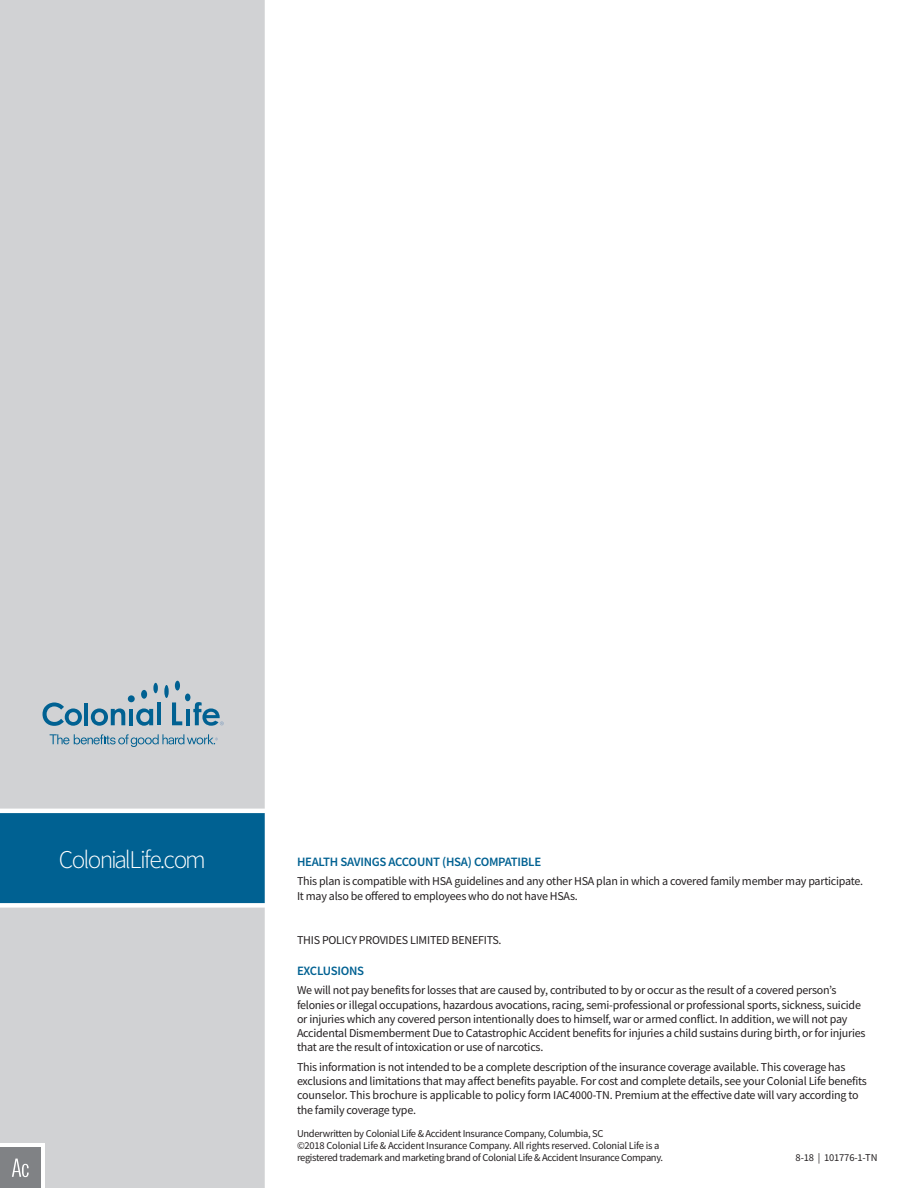
<style>
.page{position:relative;width:918px;height:1188px;background:#fff}
.page>*{position:absolute;margin:0;border:0;box-sizing:border-box;transform-origin:0 0}
.t1{font:300 25.5px "Source Sans Pro";letter-spacing:-.07em;color:#fff}
.DIsclaimer_Subhead{font:600 12.75px "Source Sans Pro";letter-spacing:-.02em;color:#006192}
.Footnote{font:12px/14.2px "Source Sans Pro";letter-spacing:-.02em;color:#231f20}
.DIsclaimer_Subhead-2{font:12px "Source Sans Pro";letter-spacing:-.02em;color:#231f20}
.footnote{font:10.5px/12px "Source Sans Pro";letter-spacing:-.03em;color:#231f20}
.Copyright_Line{font:10.5px "Source Sans Pro";letter-spacing:-.015em;color:#231f20}
</style>
<div class="page">
<div style="left:0;top:0;width:266px;height:1188px;background:#d1d2d4"></div>
<div style="left:0;top:811px;width:265px;height:94px;background:#006192"></div>
<div style="left:0;top:903px;width:270px;height:5px;background:#fff"></div>
<hr style="left:0;top:809px;width:270px;height:4px;background:#fff">
<hr style="left:265px;top:0;width:4px;height:1188px;background:#fff">
<svg style="left:43px;top:702px;width:39px;height:24px"></svg>
<hr style="left:84px;top:703px;width:4px;height:22px;background:#006192">
<svg style="left:91px;top:708px;width:34px;height:18px"></svg>
<hr style="left:129px;top:709px;width:4px;height:16px;background:#006192">
<svg style="left:136px;top:708px;width:17px;height:18px"></svg>
<hr style="left:157px;top:702px;width:4px;height:23px;background:#006192">
<div style="left:164px;top:685px;width:5px;height:13px;background:#006192;border-radius:50%"></div>
<div style="left:128px;top:695px;width:7px;height:7px;background:#006192;border-radius:50%"></div>
<div style="left:141px;top:690px;width:6px;height:9px;background:#006192;border-radius:50%"></div>
<div style="left:175px;top:681px;width:5px;height:10px;background:#006192;border-radius:50%"></div>
<div style="left:153px;top:683px;width:5px;height:10px;background:#006192;border-radius:50%"></div>
<svg style="left:172px;top:694px;width:52px;height:32px"></svg>
<svg style="left:50px;top:734px;width:168px;height:13px"></svg>
<div style="left:0;top:1143px;width:45px;height:45px;background:#fff"></div>
<div style="left:0;top:1148px;width:41px;height:40px;background:#808285"></div>
<svg style="left:12px;top:1159px;width:17px;height:18px"></svg>
<hr style="left:917px;top:0;width:1px;height:176px;background:#808285">
<div style="left:904px;top:173px;width:14px;height:5px;background:#fff"></div>
<p class="t1" style="left:59px;top:843px;width:149px">ColonialLife.com</p>
<p class="DIsclaimer_Subhead" style="left:297px;top:853px;width:246px">HEALTH SAVINGS ACCOUNT (HSA) COMPATIBLE</p>
<p class="Footnote" style="left:297px;top:874px;width:568px">This plan is compatible with HSA guidelines and any other HSA plan in which a covered family member may participate.<br>It may also be offered to employees who do not have HSAs.</p>
<p class="DIsclaimer_Subhead-2" style="left:297px;top:932px;width:206px">THIS POLICY PROVIDES LIMITED BENEFITS.</p>
<p class="DIsclaimer_Subhead" style="left:297px;top:962px;width:69px">EXCLUSIONS</p>
<p class="Footnote" style="left:297px;top:983px;width:570px">We will not pay benefits for losses that are caused by, contributed to by or occur as the result of a covered personʼs felonies or illegal occupations, hazardous avocations, racing, semi-professional or professional sports, sickness, suicide or injuries which any covered person intentionally does to himself, war or armed conflict. In addition, we will not pay Accidental Dismemberment Due to Catastrophic Accident benefits for injuries a child sustains during birth, or for injuries that are the result of intoxication or use of narcotics.</p>
<p class="Footnote" style="left:297px;top:1060px;width:571px">This information is not intended to be a complete description of the insurance coverage available. This coverage has exclusions and limitations that may affect benefits payable. For cost and complete details, see your Colonial Life benefits counselor. This brochure is applicable to policy form IAC4000-TN. Premium at the effective date will vary according to the family coverage type.</p>
<p class="footnote" style="left:297px;top:1127px;width:368px">Underwritten by Colonial Life &amp; Accident Insurance Company, Columbia, SC<br>©2018 Colonial Life &amp; Accident Insurance Company. All rights reserved. Colonial Life is a registered trademark and marketing brand of Colonial Life &amp; Accident Insurance Company.</p>
<p class="Copyright_Line" style="left:796px;top:1151px;width:83px">8-18 | 101776-1-TN</p>
</div>
